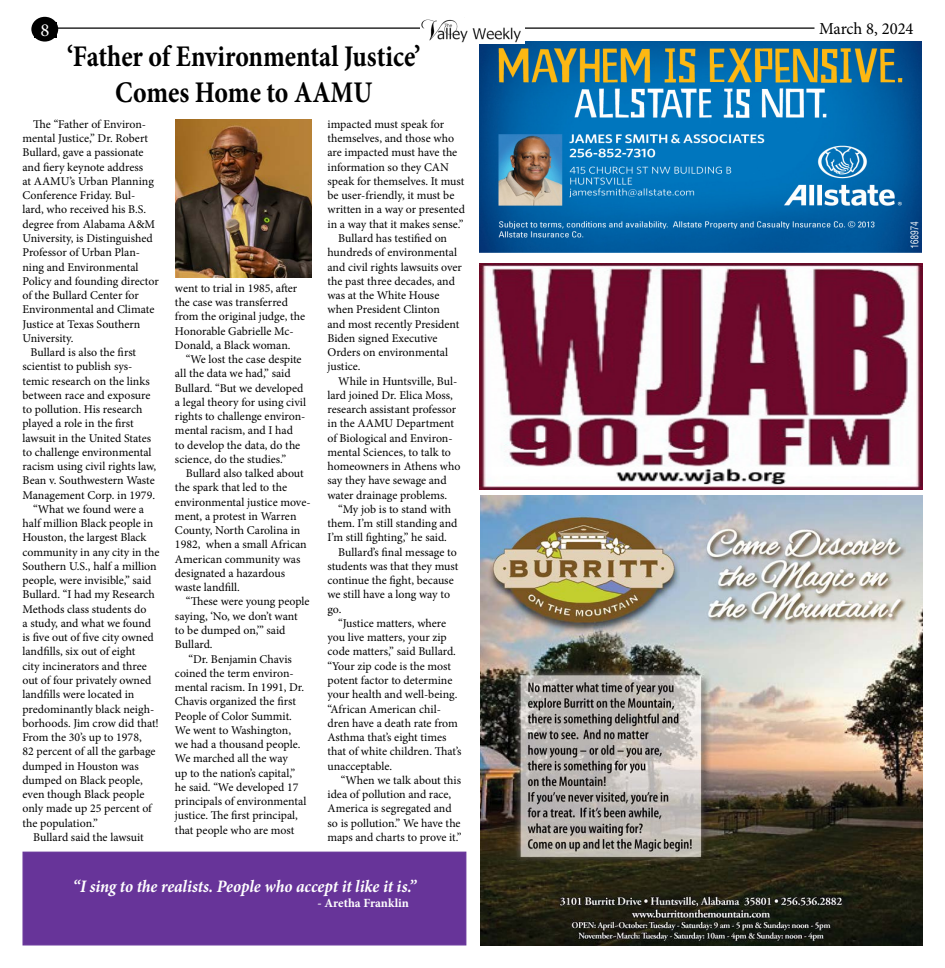
<style>
.page{position:relative;width:945px;height:968px;background:#fff}
.page>*{position:absolute;margin:0;border:0;box-sizing:border-box;transform-origin:0 0}
.t1{font:700 30px/36px "Minion Pro";color:#000;text-align:center;scale:.86 1}
.t2{font:18.38px "Minion Pro";color:#fff}
.t3{font:italic 700 17.5px "Minion Pro";letter-spacing:-.005em;color:#fff;scale:.94 1}
.t4{font:16.88px "Minion Pro";letter-spacing:-.005em;color:#000}
.t5{font:700 12.5px "Minion Pro";color:#fff}
.t6{font:11.88px/14.2px "Minion Pro";color:#000}
</style>
<div class="page">
<svg style="left:31px;top:17px;width:27px;height:25px"></svg>
<div style="left:34px;top:22px;width:22px;height:16px;background:#000"></div>
<hr style="left:54px;top:27px;width:761px;height:2px;background:#000">
<img style="left:480px;top:495px;width:442px;height:450px">
<img style="left:480px;top:42px;width:441px;height:210px">
<img style="left:480px;top:263px;width:443px;height:226px">
<img style="left:420px;top:19px;width:104px;height:25px">
<div style="left:22px;top:851px;width:444px;height:94px;background:#673499;border:1px solid #673499"></div>
<img style="left:175px;top:119px;width:137px;height:159px">
<h2 class="t2" style="left:40px;top:17px;width:11px">8</h2>
<h3 class="t4" style="left:819px;top:17px;width:96px">March 8, 2024</h3>
<h1 class="t1" style="left:67px;top:38px;width:413px">‘Father of Environmental Justice’<br>Comes Home to AAMU</h1>
<p class="t6" style="left:33px;top:117px;width:114px">The “Father of Environ-</p>
<p class="t6" style="left:22px;top:131px;width:127px">mental Justice,” Dr. Robert</p>
<p class="t6" style="left:22px;top:146px;width:123px">Bullard, gave a passionate</p>
<p class="t6" style="left:22px;top:160px;width:122px">and fiery keynote address</p>
<p class="t6" style="left:22px;top:174px;width:133px">at AAMU’s Urban Planning</p>
<p class="t6" style="left:22px;top:188px;width:114px">Conference Friday. Bul-</p>
<p class="t6" style="left:22px;top:203px;width:125px">lard, who received his B.S.</p>
<p class="t6" style="left:22px;top:217px;width:134px">degree from Alabama A&amp;M</p>
<p class="t6" style="left:22px;top:231px;width:132px">University, is Distinguished</p>
<p class="t6" style="left:22px;top:245px;width:119px">Professor of Urban Plan-</p>
<p class="t6" style="left:22px;top:260px;width:118px">ning and Environmental</p>
<p class="t6" style="left:22px;top:274px;width:138px">Policy and founding director</p>
<p class="t6" style="left:22px;top:288px;width:118px">of the Bullard Center for</p>
<p class="t6" style="left:22px;top:302px;width:133px">Environmental and Climate</p>
<p class="t6" style="left:22px;top:317px;width:119px">Justice at Texas Southern</p>
<p class="t6" style="left:22px;top:331px;width:52px">University.</p>
<p class="t6" style="left:31px;top:345px;width:107px">Bullard is also the first</p>
<p class="t6" style="left:22px;top:359px;width:111px">scientist to publish sys-</p>
<p class="t6" style="left:22px;top:374px;width:129px">temic research on the links</p>
<p class="t6" style="left:22px;top:388px;width:130px">between race and exposure</p>
<p class="t6" style="left:22px;top:402px;width:121px">to pollution. His research</p>
<p class="t6" style="left:22px;top:416px;width:113px">played a role in the first</p>
<p class="t6" style="left:22px;top:431px;width:130px">lawsuit in the United States</p>
<p class="t6" style="left:22px;top:445px;width:131px">to challenge environmental</p>
<p class="t6" style="left:22px;top:459px;width:135px">racism using civil rights law,</p>
<p class="t6" style="left:22px;top:473px;width:134px">Bean v. Southwestern Waste</p>
<p class="t6" style="left:22px;top:488px;width:134px">Management Corp. in 1979.</p>
<p class="t6" style="left:33px;top:502px;width:112px">“What we found were a</p>
<p class="t6" style="left:22px;top:516px;width:132px">half million Black people in</p>
<p class="t6" style="left:22px;top:530px;width:125px">Houston, the largest Black</p>
<p class="t6" style="left:22px;top:545px;width:138px">community in any city in the</p>
<p class="t6" style="left:22px;top:559px;width:136px">Southern U.S., half a million</p>
<p class="t6" style="left:22px;top:573px;width:130px">people, were invisible,” said</p>
<p class="t6" style="left:22px;top:587px;width:134px">Bullard. “I had my Research</p>
<p class="t6" style="left:22px;top:602px;width:125px">Methods class students do</p>
<p class="t6" style="left:22px;top:616px;width:130px">a study, and what we found</p>
<p class="t6" style="left:22px;top:630px;width:133px">is five out of five city owned</p>
<p class="t6" style="left:22px;top:644px;width:115px">landfills, six out of eight</p>
<p class="t6" style="left:22px;top:659px;width:126px">city incinerators and three</p>
<p class="t6" style="left:22px;top:673px;width:130px">out of four privately owned</p>
<p class="t6" style="left:22px;top:687px;width:113px">landfills were located in</p>
<p class="t6" style="left:22px;top:701px;width:133px">predominantly black neigh-</p>
<p class="t6" style="left:22px;top:716px;width:138px">borhoods. Jim crow did that!</p>
<p class="t6" style="left:22px;top:730px;width:121px">From the 30’s up to 1978,</p>
<p class="t6" style="left:22px;top:744px;width:135px">82 percent of all the garbage</p>
<p class="t6" style="left:22px;top:758px;width:118px">dumped in Houston was</p>
<p class="t6" style="left:22px;top:773px;width:122px">dumped on Black people,</p>
<p class="t6" style="left:22px;top:787px;width:123px">even though Black people</p>
<p class="t6" style="left:22px;top:801px;width:131px">only made up 25 percent of</p>
<p class="t6" style="left:22px;top:815px;width:77px">the population.”</p>
<p class="t6" style="left:33px;top:830px;width:112px">Bullard said the lawsuit</p>
<p class="t6" style="left:327px;top:117px;width:118px">impacted must speak for</p>
<p class="t6" style="left:327px;top:131px;width:128px">themselves, and those who</p>
<p class="t6" style="left:327px;top:146px;width:131px">are impacted must have the</p>
<p class="t6" style="left:327px;top:160px;width:123px">information so they CAN</p>
<p class="t6" style="left:327px;top:174px;width:138px">speak for themselves. It must</p>
<p class="t6" style="left:327px;top:188px;width:128px">be user-friendly, it must be</p>
<p class="t6" style="left:327px;top:203px;width:139px">written in a way or presented</p>
<p class="t6" style="left:327px;top:217px;width:138px">in a way that it makes sense.”</p>
<p class="t6" style="left:338px;top:231px;width:110px">Bullard has testified on</p>
<p class="t6" style="left:327px;top:245px;width:131px">hundreds of environmental</p>
<p class="t6" style="left:327px;top:260px;width:136px">and civil rights lawsuits over</p>
<p class="t6" style="left:327px;top:274px;width:129px">the past three decades, and</p>
<p class="t6" style="left:327px;top:288px;width:113px">was at the White House</p>
<p class="t6" style="left:327px;top:302px;width:114px">when President Clinton</p>
<p class="t6" style="left:327px;top:317px;width:133px">and most recently President</p>
<p class="t6" style="left:327px;top:331px;width:112px">Biden signed Executive</p>
<p class="t6" style="left:327px;top:345px;width:122px">Orders on environmental</p>
<p class="t6" style="left:327px;top:359px;width:35px">justice.</p>
<p class="t6" style="left:338px;top:374px;width:120px">While in Huntsville, Bul-</p>
<p class="t6" style="left:327px;top:388px;width:127px">lard joined Dr. Elica Moss,</p>
<p class="t6" style="left:327px;top:402px;width:130px">research assistant professor</p>
<p class="t6" style="left:327px;top:416px;width:128px">in the AAMU Department</p>
<p class="t6" style="left:327px;top:431px;width:127px">of Biological and Environ-</p>
<p class="t6" style="left:327px;top:445px;width:125px">mental Sciences, to talk to</p>
<p class="t6" style="left:327px;top:459px;width:135px">homeowners in Athens who</p>
<p class="t6" style="left:327px;top:473px;width:121px">say they have sewage and</p>
<p class="t6" style="left:327px;top:488px;width:121px">water drainage problems.</p>
<p class="t6" style="left:338px;top:502px;width:114px">“My job is to stand with</p>
<p class="t6" style="left:327px;top:516px;width:131px">them. I’m still standing and</p>
<p class="t6" style="left:327px;top:530px;width:121px">I’m still fighting,” he said.</p>
<p class="t6" style="left:338px;top:545px;width:120px">Bullard’s final message to</p>
<p class="t6" style="left:327px;top:559px;width:133px">students was that they must</p>
<p class="t6" style="left:327px;top:573px;width:128px">continue the fight, because</p>
<p class="t6" style="left:327px;top:587px;width:124px">we still have a long way to</p>
<p class="t6" style="left:327px;top:602px;width:15px">go.</p>
<p class="t6" style="left:338px;top:616px;width:109px">“Justice matters, where</p>
<p class="t6" style="left:327px;top:630px;width:121px">you live matters, your zip</p>
<p class="t6" style="left:327px;top:644px;width:130px">code matters,” said Bullard.</p>
<p class="t6" style="left:327px;top:659px;width:125px">“Your zip code is the most</p>
<p class="t6" style="left:327px;top:673px;width:126px">potent factor to determine</p>
<p class="t6" style="left:327px;top:687px;width:131px">your health and well-being.</p>
<p class="t6" style="left:327px;top:701px;width:115px">“African American chil-</p>
<p class="t6" style="left:327px;top:716px;width:132px">dren have a death rate from</p>
<p class="t6" style="left:327px;top:730px;width:121px">Asthma that’s eight times</p>
<p class="t6" style="left:327px;top:744px;width:136px">that of white children. That’s</p>
<p class="t6" style="left:327px;top:758px;width:66px">unacceptable.</p>
<p class="t6" style="left:341px;top:773px;width:122px">“When we talk about this</p>
<p class="t6" style="left:327px;top:787px;width:125px">idea of pollution and race,</p>
<p class="t6" style="left:327px;top:801px;width:126px">America is segregated and</p>
<p class="t6" style="left:327px;top:815px;width:135px">so is pollution.” We have the</p>
<p class="t6" style="left:327px;top:830px;width:136px">maps and charts to prove it.”</p>
<p class="t6" style="left:175px;top:281px;width:132px">went to trial in 1985, after the case was transferred from the original judge, the<br>Honorable Gabrielle Mc-<br>Donald, a Black woman.</p>
<p class="t6" style="left:175px;top:352px;width:133px;text-indent:11px">“We lost the case despite all the data we had,” said<br>Bullard. “But we developed a legal theory for using civil rights to challenge environ&shy;mental racism, and I had<br>to develop the data, do the science, do the studies.”</p>
<p class="t6" style="left:175px;top:466px;width:137px;text-indent:11px">Bullard also talked about the spark that led to the environmental justice move&shy;ment, a protest in Warren<br>County, North Carolina in<br>1982, when a small African<br>American community was designated a hazardous waste landfill.</p>
<p class="t6" style="left:175px;top:594px;width:136px;text-indent:11px">“These were young people saying, ‘No, we don’t want to be dumped on,’” said<br>Bullard.</p>
<p class="t6" style="left:175px;top:651px;width:133px;text-indent:13px">“Dr. Benjamin Chavis coined the term environ&shy;mental racism. In 1991, Dr.<br>Chavis organized the first<br>People of Color Summit.<br>We went to Washington, we had a thousand people.<br>We marched all the way<br>up to the nation’s capital,” he said. “We developed 17 principals of environmental justice. The first principal, that people who are most</p>
<h3 class="t3" style="left:73px;top:874px;width:367px">“I sing to the realists. People who accept it like it is.”</h3>
<p class="t5" style="left:318px;top:894px;width:93px">- Aretha Franklin</p>
</div>
